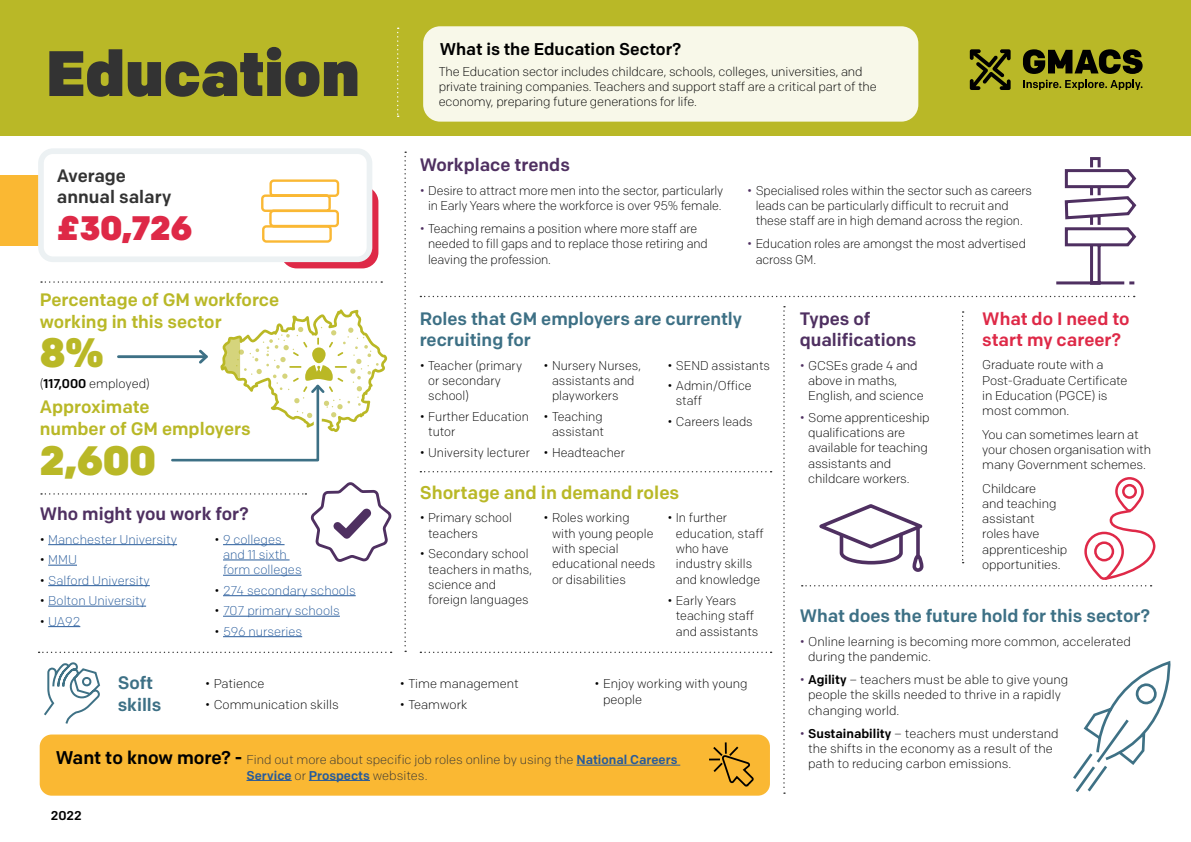
<style>
.page{position:relative;width:1191px;height:842px;background:#fff}
.page>*{position:absolute;margin:0;border:0;box-sizing:border-box;transform-origin:0 0}
.H1_GMCA{font:900 64px "Colfax";color:#333}
.P_GMCA{font:900 41px "Colfax";color:#b9b827}
.P_GMCA-2{font:900 33.9px "Colfax";color:#de2947}
.H2_GMCA{font:500 18.4px "Colfax";color:#b9b827}
.H2_GMCA-2{font:500 18.4px "Colfax";color:#000}
.H2_GMCA-3{font:500 18px/21.6px "Colfax";color:#3d7085}
.H2_GMCA-4{font:500 18px/21.6px "Colfax";color:#b9b827}
.H2_GMCA-5{font:500 18px/21.6px "Colfax";color:#4f3061}
.H2_GMCA-6{font:500 18px/21.6px "Colfax";color:#de2947}
.H2_GMCA-7{font:500 18px/21.6px "Colfax";color:#333}
.H2_GMCA_2{font:500 17px "Colfax";color:#000}
.P_Bullet_purple{font:300 12.7px/15.3px "Colfax";letter-spacing:-.01em;color:#000}
.P_GMCA-3{font:300 12.7px/15.2px "Colfax";letter-spacing:-.01em;color:#000}
.P_Bullet_green{font:300 12.7px/15.3px "Colfax";color:#000}
.P_Bullet_black{font:300 12.7px/15.3px "Colfax";color:#000}
.P_Bullet_black-2{font:300 12.7px/15.3px "Colfax";color:#275b9b}
.H2_GMCA-8{font:300 12.7px/15.3px "Colfax";color:#333}
.P_GMCA-4{font:500 12.7px "Colfax";color:#000}
.s1{color:#4f3061}
.s2{font-weight:500}
.s3{color:#000}
.s4{font-weight:500;color:#275b9b}
</style>
<div class="page">
<svg style="left:281px;top:186px;width:97px;height:82px"></svg>
<div style="left:0;top:176px;width:278px;height:70px;background:#fab833"></div>
<div style="left:0;top:0;width:1191px;height:135px;background:#b9b827"></div>
<div style="left:41px;top:151px;width:328px;height:108px;background:#fff;border-radius:12px"></div>
<div style="left:38px;top:148px;width:334px;height:114px;border:6px solid #ecf1f3;border-radius:12px"></div>
<svg style="left:39px;top:652px;width:352px;height:1px"></svg>
<svg style="left:41px;top:281px;width:341px;height:2px"></svg>
<svg style="left:404px;top:152px;width:2px;height:500px"></svg>
<svg style="left:397px;top:28px;width:2px;height:89px"></svg>
<svg style="left:420px;top:652px;width:351px;height:1px"></svg>
<svg style="left:783px;top:306px;width:2px;height:488px"></svg>
<svg style="left:420px;top:471px;width:351px;height:1px"></svg>
<svg style="left:420px;top:296px;width:714px;height:1px"></svg>
<hr style="left:118px;top:355px;width:88px;height:3px;background:#3d7085">
<div style="left:423px;top:26px;width:495px;height:96px;background:#f8f8e9;border-radius:17px"></div>
<svg style="left:1023px;top:49px;width:119px;height:25px"></svg>
<svg style="left:1023px;top:80px;width:119px;height:10px"></svg>
<svg style="left:969px;top:49px;width:41px;height:41px"></svg>
<svg style="left:261px;top:179px;width:78px;height:64px"></svg>
<svg style="left:170px;top:309px;width:217px;height:153px"></svg>
<hr style="left:48px;top:585px;width:102px;height:1px;background:#275b9b">
<hr style="left:48px;top:606px;width:98px;height:1px;background:#275b9b">
<hr style="left:48px;top:626px;width:32px;height:1px;background:#275b9b">
<hr style="left:223px;top:575px;width:79px;height:1px;background:#275b9b">
<hr style="left:223px;top:595px;width:133px;height:1px;background:#275b9b">
<hr style="left:223px;top:616px;width:117px;height:1px;background:#275b9b">
<hr style="left:223px;top:636px;width:79px;height:1px;background:#275b9b">
<svg style="left:41px;top:482px;width:350px;height:84px"></svg>
<svg style="left:44px;top:662px;width:56px;height:62px"></svg>
<svg style="left:1056px;top:157px;width:80px;height:127px"></svg>
<svg style="left:801px;top:311px;width:354px;height:275px"></svg>
<svg style="left:1073px;top:663px;width:97px;height:129px"></svg>
<div style="left:40px;top:734px;width:730px;height:62px;background:#fab833;border-radius:12px"></div>
<hr style="left:576px;top:765px;width:104px;height:1px;background:#275b9b">
<hr style="left:246px;top:780px;width:46px;height:1px;background:#275b9b">
<hr style="left:309px;top:780px;width:61px;height:1px;background:#275b9b">
<svg style="left:709px;top:742px;width:44px;height:44px"></svg>
<h1 class="H1_GMCA" style="left:46px;top:34px;width:315px">Education</h1>
<h2 class="H2_GMCA_2" style="left:440px;top:38px;width:243px">What is the Education Sector?</h2>
<p class="P_GMCA-3" style="left:439px;top:63px;width:440px">The Education sector includes childcare, schools, colleges, universities, and private training companies. Teachers and support staff are a critical part of the economy, preparing future generations for life.</p>
<h2 class="H2_GMCA-7" style="left:57px;top:164px;width:116px">Average annual salary</h2>
<p class="P_GMCA-2" style="left:57px;top:207px;width:137px">£30,726</p>
<h2 class="H2_GMCA-5" style="left:420px;top:154px;width:152px">Workplace trends</h2>
<p class="P_Bullet_purple" style="left:420px;top:182px;width:305px;text-align:center"><span class="s1">•</span> Desire to attract more men into the sector, particularly in Early Years where the workforce is over 95% female.</p>
<p class="P_Bullet_purple" style="left:428px;top:221px;width:281px;text-indent:-9px"><span class="s1">•</span> Teaching remains a position where more staff are needed to fill gaps and to replace those retiring and leaving the profession.</p>
<p class="P_Bullet_purple" style="left:755px;top:182px;width:278px;text-indent:-9px"><span class="s1">•</span> Specialised roles within the sector such as careers leads can be particularly difficult to recruit and these staff are in high demand across the region.</p>
<p class="P_Bullet_purple" style="left:755px;top:236px;width:272px;text-indent:-9px"><span class="s1">•</span> Education roles are amongst the most advertised across GM.</p>
<h2 class="H2_GMCA-4" style="left:40px;top:289px;width:241px">Percentage of GM workforce working in this sector</h2>
<p class="P_GMCA" style="left:40px;top:327px;width:65px">8%</p>
<p class="P_GMCA-3" style="left:40px;top:376px;width:112px">(<span class="s2">117,000</span> employed)</p>
<h2 class="H2_GMCA-4" style="left:40px;top:396px;width:212px">Approximate<br>number of GM employers</h2>
<p class="P_GMCA" style="left:40px;top:435px;width:117px">2,600</p>
<h2 class="H2_GMCA-5" style="left:40px;top:503px;width:210px">Who might you work for?</h2>
<p class="P_Bullet_black-2" style="left:40px;top:531px;width:139px"><span class="s3">•</span> Manchester University</p>
<p class="P_Bullet_black-2" style="left:40px;top:552px;width:39px"><span class="s3">•</span> MMU</p>
<p class="P_Bullet_black-2" style="left:40px;top:572px;width:112px"><span class="s3">•</span> Salford University</p>
<p class="P_Bullet_black-2" style="left:40px;top:593px;width:108px"><span class="s3">•</span> Bolton University</p>
<p class="P_Bullet_black-2" style="left:40px;top:613px;width:42px"><span class="s3">•</span> UA92</p>
<p class="P_Bullet_black-2" style="left:223px;top:531px;width:80px;text-indent:-9px"><span class="s3">•</span> 9 colleges and 11 sixth form colleges</p>
<p class="P_Bullet_black-2" style="left:214px;top:582px;width:143px"><span class="s3">•</span> 274 secondary schools</p>
<p class="P_Bullet_black-2" style="left:214px;top:603px;width:127px"><span class="s3">•</span> 707 primary schools</p>
<p class="P_Bullet_black-2" style="left:214px;top:623px;width:89px"><span class="s3">•</span> 596 nurseries</p>
<h2 class="H2_GMCA-3" style="left:118px;top:672px;width:45px">Soft skills</h2>
<p class="P_Bullet_green" style="left:205px;top:676px;width:61px">• Patience</p>
<p class="P_Bullet_green" style="left:205px;top:697px;width:135px">• Communication skills</p>
<h2 class="H2_GMCA-3" style="left:420px;top:308px;width:324px">Roles that GM employers are currently recruiting for</h2>
<p class="P_Bullet_black" style="left:428px;top:358px;width:95px;text-indent:-9px">• Teacher (primary or secondary school)</p>
<p class="P_Bullet_black" style="left:428px;top:409px;width:102px;text-indent:-9px">• Further Education tutor</p>
<p class="P_Bullet_black" style="left:420px;top:444px;width:112px">• University lecturer</p>
<p class="P_Bullet_black" style="left:667px;top:358px;width:104px">• SEND assistants</p>
<p class="P_Bullet_black" style="left:676px;top:378px;width:77px;text-indent:-9px">• Admin/Office staff</p>
<p class="P_Bullet_black" style="left:667px;top:414px;width:87px">• Careers leads</p>
<p class="P_Bullet_black" style="left:552px;top:358px;width:91px;text-indent:-9px">• Nursery Nurses, assistants and playworkers</p>
<p class="P_Bullet_black" style="left:543px;top:409px;width:62px;text-align:right">• Teaching assistant</p>
<p class="P_Bullet_black" style="left:543px;top:444px;width:83px">• Headteacher</p>
<h2 class="H2_GMCA" style="left:420px;top:481px;width:261px">Shortage and in demand roles</h2>
<p class="P_Bullet_green" style="left:428px;top:510px;width:85px;text-indent:-9px">• Primary school teachers</p>
<p class="P_Bullet_green" style="left:428px;top:546px;width:105px;text-indent:-9px">• Secondary school teachers in maths, science and foreign languages</p>
<p class="P_Bullet_green" style="left:552px;top:510px;width:105px;text-indent:-9px">• Roles working with young people with special educational needs or disabilities</p>
<p class="P_Bullet_green" style="left:676px;top:510px;width:89px;text-indent:-9px">• In further education, staff who have industry skills and knowledge</p>
<p class="P_Bullet_green" style="left:676px;top:593px;width:84px;text-indent:-9px">• Early Years teaching staff and assistants</p>
<p class="P_Bullet_green" style="left:400px;top:676px;width:120px">• Time management</p>
<p class="P_Bullet_green" style="left:400px;top:697px;width:69px">• Teamwork</p>
<p class="P_Bullet_green" style="left:603px;top:676px;width:146px;text-indent:-9px">• Enjoy working with young people</p>
<h2 class="H2_GMCA-2" style="left:56px;top:747px;width:188px">Want to know more? -</h2>
<h2 class="H2_GMCA-8" style="left:246px;top:752px;width:432px">Find out more about specific job roles online by using the <span class="s4">National Careers<br>Service</span> or <span class="s4">Prospects</span> websites.</h2>
<p class="P_GMCA-4" style="left:51px;top:807px;width:33px">2022</p>
<h2 class="H2_GMCA-6" style="left:982px;top:307px;width:149px">What do I need to start my career?</h2>
<p class="P_GMCA-3" style="left:982px;top:357px;width:147px">Graduate route with a<br>Post-Graduate Certificate in Education (PGCE) is most common.</p>
<p class="P_GMCA-3" style="left:982px;top:426px;width:170px">You can sometimes learn at your chosen organisation with many Government schemes.</p>
<p class="P_GMCA-3" style="left:982px;top:480px;width:87px">Childcare<br>and teaching assistant<br>roles have apprenticeship opportunities.</p>
<h2 class="H2_GMCA-3" style="left:799px;top:605px;width:352px">What does the future hold for this sector?</h2>
<p class="P_Bullet_purple" style="left:808px;top:633px;width:324px;text-indent:-9px"><span class="s1">•</span> Online learning is becoming more common, accelerated during the pandemic.</p>
<p class="P_Bullet_purple" style="left:808px;top:672px;width:262px;text-indent:-9px"><span class="s1">•</span> <span class="s2">Agility</span> – teachers must be able to give young people the skills needed to thrive in a rapidly changing world.</p>
<p class="P_Bullet_purple" style="left:799px;top:726px;width:261px;text-align:center"><span class="s1">•</span> <span class="s2">Sustainability</span> – teachers must understand the shifts in the economy as a result of the</p>
<h2 class="H2_GMCA-5" style="left:799px;top:308px;width:118px">Types of qualifications</h2>
<p class="P_GMCA-3" style="left:808px;top:358px;width:117px;text-indent:-9px"><span class="s1">•</span> GCSEs grade 4 and above in maths,<br>English, and science</p>
<p class="P_GMCA-3" style="left:808px;top:410px;width:123px;text-indent:-9px"><span class="s1">•</span> Some apprenticeship qualifications are available for teaching assistants and childcare workers.</p>
<p class="P_Bullet_purple" style="left:808px;top:756px;width:205px">path to reducing carbon emissions.</p>
</div>
